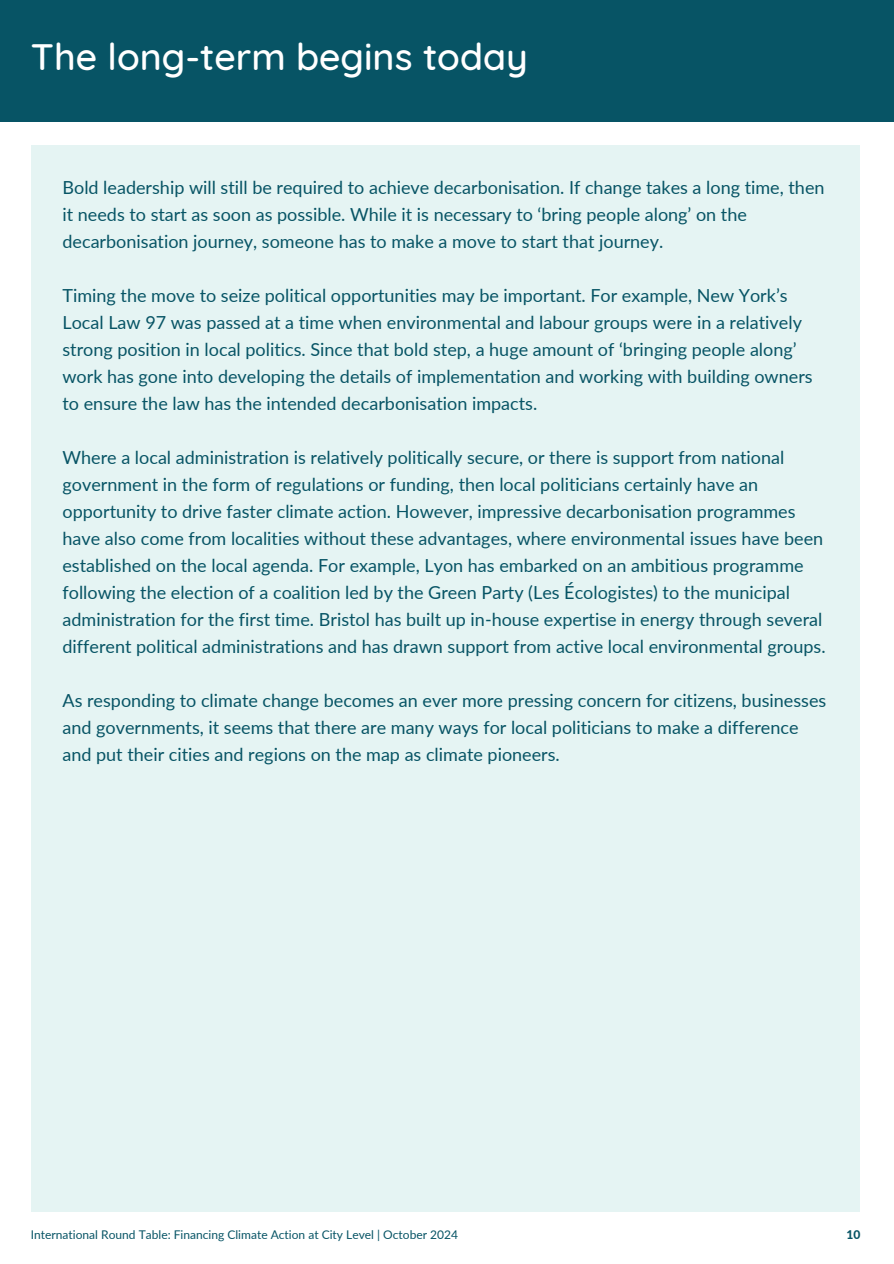
<style>
.page{position:relative;width:894px;height:1264px;background:#fff}
.page>*{position:absolute;margin:0;border:0;box-sizing:border-box;transform-origin:0 0}
.t1{font:500 37.5px "Quicksand";color:#fff}
.t2{font:18px/27px "Lato";color:#075465}
.t3{font:12px "Lato";color:#075465}
.t4{font:800 12px "Lato";color:#075465}
</style>
<div class="page">
<div style="left:31px;top:145px;width:828px;height:1066px;background:#e5f4f3"></div>
<div style="left:0;top:0;width:893px;height:121px;background:#075465"></div>
<p class="t1" style="left:31px;top:32px;width:498px">The long-term begins today</p>
<h2 class="t2" style="left:62px;top:173px;width:763px">Bold leadership will still be required to achieve decarbonisation. If change takes a long time, then it needs to start as soon as possible. While it is necessary to ‘bring people along’ on the decarbonisation journey, someone has to make a move to start that journey.</h2>
<h2 class="t2" style="left:62px;top:281px;width:751px">Timing the move to seize political opportunities may be important. For example, New York’s Local Law 97 was passed at a time when environmental and labour groups were in a relatively strong position in local politics. Since that bold step, a huge amount of ‘bringing people along’ work has gone into developing the details of implementation and working with building owners to ensure the law has the intended decarbonisation impacts.</h2>
<h2 class="t2" style="left:62px;top:443px;width:764px">Where a local administration is relatively politically secure, or there is support from national government in the form of regulations or funding, then local politicians certainly have an opportunity to drive faster climate action. However, impressive decarbonisation programmes have also come from localities without these advantages, where environmental issues have been established on the local agenda. For example, Lyon has embarked on an ambitious programme following the election of a coalition led by the Green Party (Les Écologistes) to the municipal administration for the first time. Bristol has built up in-house expertise in energy through several different political administrations and has drawn support from active local environmental groups.</h2>
<h2 class="t2" style="left:62px;top:686px;width:765px">As responding to climate change becomes an ever more pressing concern for citizens, businesses and governments, it seems that there are many ways for local politicians to make a difference and put their cities and regions on the map as climate pioneers.</h2>
<h1 class="t3" style="left:31px;top:1227px;width:428px">International Round Table: Financing Climate Action at City Level | October 2024</h1>
<p class="t4" style="left:846px;top:1227px;width:15px">10</p>
</div>
